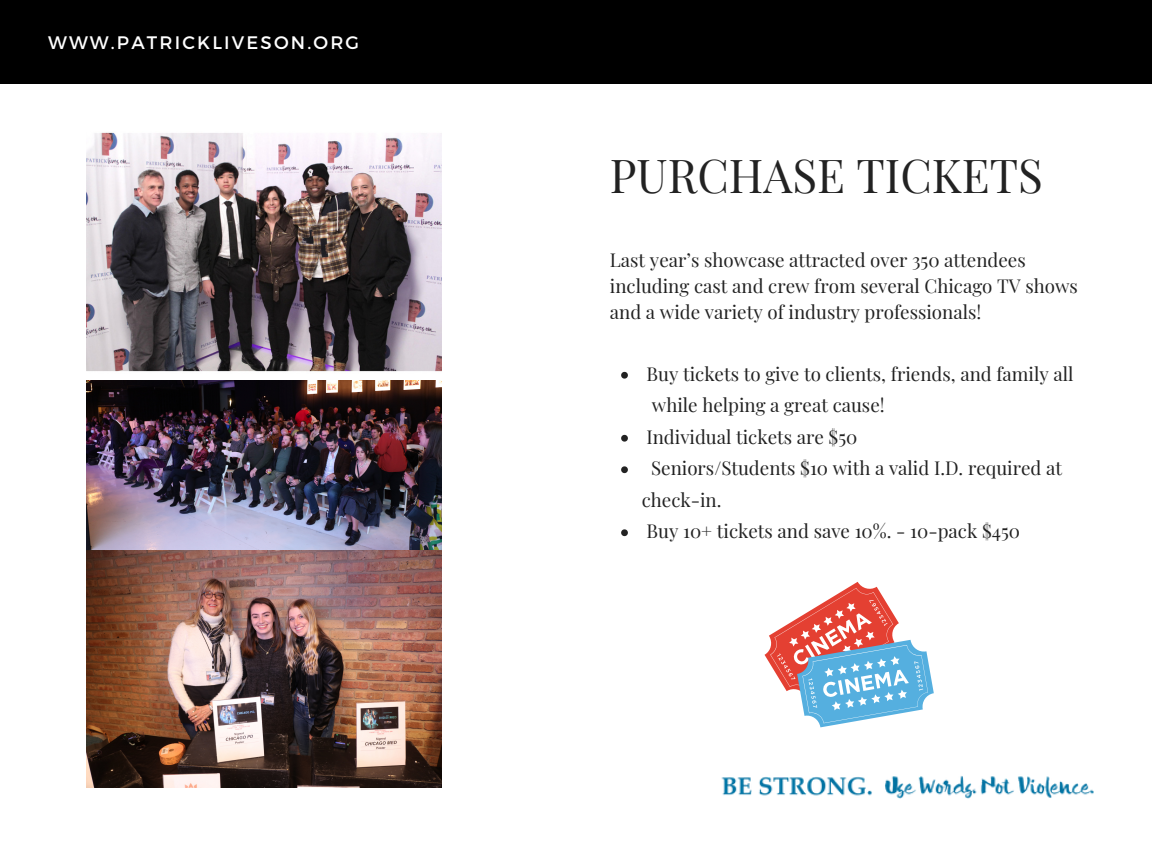
<style>
.page{position:relative;width:1152px;height:864px;background:#fff}
.page>*{position:absolute;margin:0;border:0;box-sizing:border-box;transform-origin:0 0}
.t1{font:45.75px "Playfair Display";color:#222}
.t2{font:18.75px/25.8px "Playfair Display";color:#222}
.t3{font:18.15px "Montserrat";letter-spacing:.12em;color:#fff}
</style>
<div class="page">
<svg style="left:621px;top:372px;width:7px;height:7px"></svg>
<svg style="left:621px;top:435px;width:7px;height:7px"></svg>
<svg style="left:621px;top:466px;width:7px;height:7px"></svg>
<svg style="left:621px;top:529px;width:7px;height:7px"></svg>
<div style="left:0;top:0;width:1152px;height:83px;background:#000"></div>
<img style="left:721px;top:654px;width:373px;height:145px">
<svg style="left:765px;top:582px;width:169px;height:145px"></svg>
<img style="left:86px;top:380px;width:356px;height:408px">
<img style="left:86px;top:132px;width:356px;height:240px">
<p class="t3" style="left:48px;top:31px;width:313px">WWW.PATRICKLIVESON.ORG</p>
<p class="t1" style="left:610px;top:144px;width:434px">PURCHASE TICKETS</p>
<p class="t2" style="left:610px;top:247px;width:469px">Last year’s showcase attracted over 350 attendees including cast and crew from several Chicago TV shows and a wide variety of industry professionals!</p>
<p class="t2" style="left:646px;top:360px;width:429px">Buy tickets to give to clients, friends, and family all</p>
<p class="t2" style="left:652px;top:392px;width:234px">while helping a great cause!</p>
<p class="t2" style="left:646px;top:423px;width:213px">Individual tickets are $50</p>
<p class="t2" style="left:642px;top:452px;width:422px;line-height:31.5px;text-indent:9px">Seniors/Students $10 with a valid I.D. required at check-in.</p>
<p class="t2" style="left:646px;top:518px;width:375px">Buy 10+ tickets and save 10%. - 10-pack $450</p>
</div>
